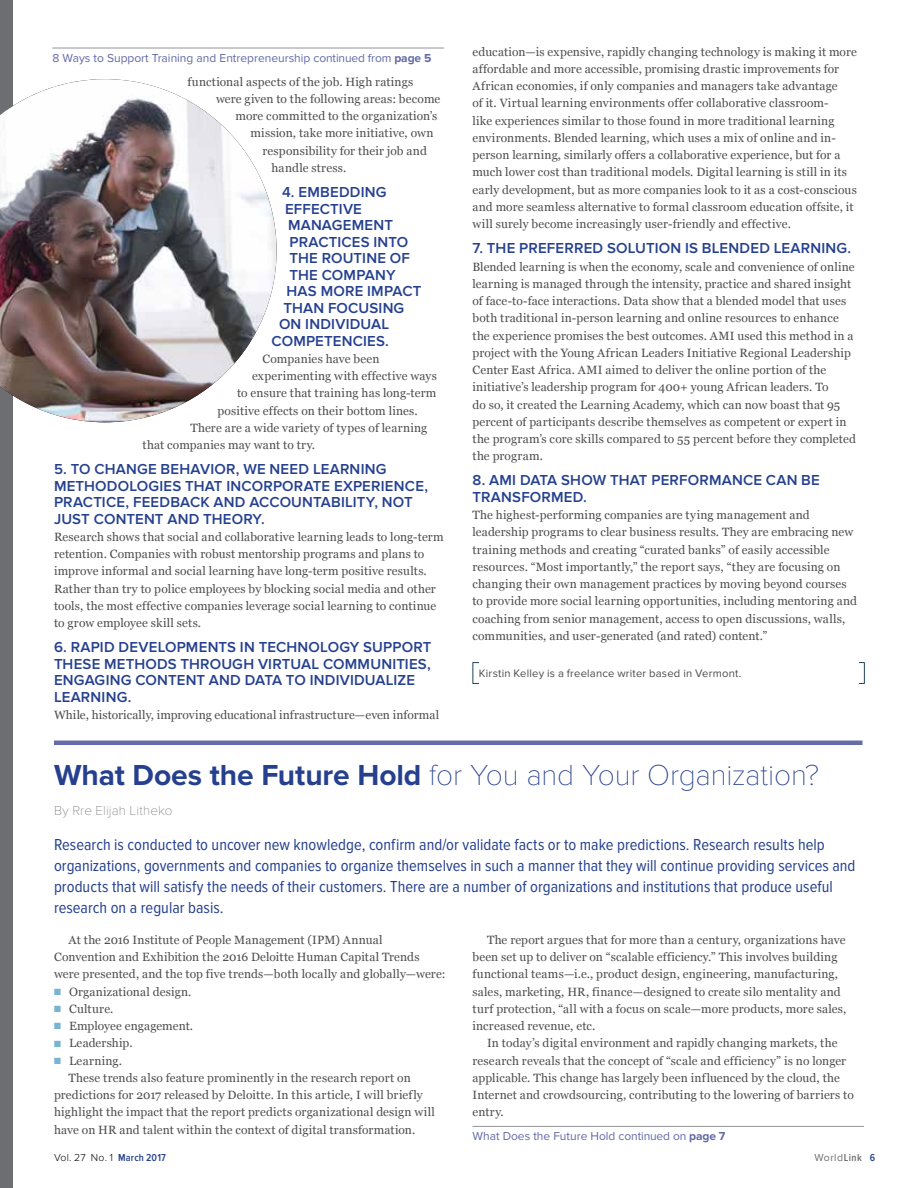
<style>
.page{position:relative;width:918px;height:1188px;background:#fff}
.page>*{position:absolute;margin:0;border:0;box-sizing:border-box;transform-origin:0 0}
.t1{font:100 30px "Proxima Nova T";letter-spacing:-.005em;color:#25408f}
.t2{font:16.5px/21px "Proxima Nova Cond";color:#25408f}
.t3{font:600 15px/16.5px "Proxima Nova";letter-spacing:.01em;color:#25408f}
.t4{font:100 13.5px "Proxima Nova T";letter-spacing:.01em;color:#6d6e71}
.t5{font:12px/17.2px "Georgia";letter-spacing:.015em;color:#4d4d4f}
.t6{font:12px "Proxima Nova";color:#6269a7}
.t7{font:11.25px "Proxima Nova";letter-spacing:.02em;color:#4d4d4f}
.t8{font:300 10.5px "Proxima Nova";letter-spacing:.015em;color:#000}
.t9{font:10.5px "Proxima Nova";letter-spacing:.045em;color:#6d6e71}
.s1{font-weight:700}
.s2{font-family:"Proxima Nova";font-weight:700}
.s3{color:#76b4cf}
.s4{font-family:"Proxima Nova Cond";font-weight:600;color:#25408f}
.s5{font-family:"Proxima Nova Cond";font-weight:600}
</style>
<div class="page">
<div style="left:0;top:0;width:14px;height:1188px;background:#6d6e71"></div>
<hr style="left:472px;top:662px;width:393px;height:1px;background:#1e4358">
<svg style="left:472px;top:663px;width:1px;height:20px"></svg>
<svg style="left:864px;top:663px;width:1px;height:20px"></svg>
<hr style="left:472px;top:683px;width:393px;height:1px;background:#1e4358">
<div style="left:479px;top:655px;width:379px;height:38px;background:#fff"></div>
<img style="left:0;top:79px;width:277px;height:343px">
<hr style="left:54px;top:741px;width:808px;height:4px;background:#666ca9">
<hr style="left:52px;top:48px;width:392px;height:1px;background:#939598">
<hr style="left:472px;top:1126px;width:392px;height:1px;background:#939598">
<p class="t6" style="left:52px;top:51px;width:380px">8 Ways to Support Training and Entrepreneurship continued from <span class="s1">page 5</span></p>
<p class="t5" style="left:188px;top:73px;width:227px">functional aspects of the job. High ratings</p>
<p class="t5" style="left:216px;top:90px;width:226px">were given to the following areas: become</p>
<p class="t5" style="left:236px;top:107px;width:203px">more committed to the organization’s</p>
<p class="t5" style="left:250px;top:125px;width:185px">mission, take more initiative, own</p>
<p class="t5" style="left:262px;top:142px;width:166px">responsibility for their job and</p>
<p class="t5" style="left:272px;top:159px;width:76px">handle stress.</p>
<p class="t3" style="left:282px;top:184px;width:106px">4. EMBEDDING</p>
<p class="t3" style="left:285px;top:201px;width:78px">EFFECTIVE</p>
<p class="t3" style="left:288px;top:217px;width:107px">MANAGEMENT</p>
<p class="t3" style="left:290px;top:234px;width:120px">PRACTICES INTO</p>
<p class="t3" style="left:290px;top:250px;width:122px">THE ROUTINE OF</p>
<p class="t3" style="left:290px;top:267px;width:108px">THE COMPANY</p>
<p class="t3" style="left:286px;top:283px;width:137px">HAS MORE IMPACT</p>
<p class="t3" style="left:284px;top:300px;width:122px">THAN FOCUSING</p>
<p class="t3" style="left:279px;top:316px;width:112px">ON INDIVIDUAL</p>
<p class="t3" style="left:272px;top:333px;width:119px">COMPETENCIES.</p>
<p class="t5" style="left:262px;top:350px;width:119px">Companies have been</p>
<p class="t5" style="left:252px;top:367px;width:186px">experimenting with effective ways</p>
<p class="t5" style="left:237px;top:385px;width:201px">to ensure that training has long-term</p>
<p class="t5" style="left:218px;top:402px;width:202px">positive effects on their bottom lines.</p>
<p class="t5" style="left:190px;top:419px;width:238px">There are a wide variety of types of learning</p>
<p class="t5" style="left:142px;top:436px;width:174px">that companies may want to try.</p>
<p class="t3" style="left:54px;top:461px;width:376px">5. TO CHANGE BEHAVIOR, WE NEED LEARNING METHODOLOGIES THAT INCORPORATE EXPERIENCE, PRACTICE, FEEDBACK AND ACCOUNTABILITY, NOT JUST CONTENT AND THEORY.</p>
<p class="t5" style="left:54px;top:528px;width:391px">Research shows that social and collaborative learning leads to long-term retention. Companies with robust mentorship programs and plans to improve informal and social learning have long-term positive results.<br>Rather than try to police employees by blocking social media and other tools, the most effective companies leverage social learning to continue to grow employee skill sets.</p>
<p class="t3" style="left:54px;top:639px;width:379px">6. RAPID DEVELOPMENTS IN TECHNOLOGY SUPPORT THESE METHODS THROUGH VIRTUAL COMMUNITIES, ENGAGING CONTENT AND DATA TO INDIVIDUALIZE LEARNING.</p>
<p class="t5" style="left:54px;top:706px;width:387px">While, historically, improving educational infrastructure—even informal</p>
<p class="t5" style="left:472px;top:43px;width:386px">education—is expensive, rapidly changing technology is making it more affordable and more accessible, promising drastic improvements for African economies, if only companies and managers take advantage<br>of it. Virtual learning environments offer collaborative classroom-<br>like experiences similar to those found in more traditional learning environments. Blended learning, which uses a mix of online and in&shy;person learning, similarly offers a collaborative experience, but for a much lower cost than traditional models. Digital learning is still in its early development, but as more companies look to it as a cost-conscious and more seamless alternative to formal classroom education offsite, it will surely become increasingly user-friendly and effective.</p>
<p class="t3" style="left:472px;top:240px;width:380px">7. THE PREFERRED SOLUTION IS BLENDED LEARNING.</p>
<p class="t5" style="left:472px;top:258px;width:385px">Blended learning is when the economy, scale and convenience of online learning is managed through the intensity, practice and shared insight of face-to-face interactions. Data show that a blended model that uses both traditional in-person learning and online resources to enhance the experience promises the best outcomes. AMI used this method in a project with the Young African Leaders Initiative Regional Leadership Center East Africa. AMI aimed to deliver the online portion of the initiative’s leadership program for 400+ young African leaders. To<br>do so, it created the Learning Academy, which can now boast that 95 percent of participants describe themselves as competent or expert in the program’s core skills compared to 55 percent before they completed the program.</p>
<p class="t3" style="left:472px;top:473px;width:349px">8. AMI DATA SHOW THAT PERFORMANCE CAN BE<br>TRANSFORMED.</p>
<p class="t5" style="left:472px;top:506px;width:386px">The highest-performing companies are tying management and leadership programs to clear business results. They are embracing new training methods and creating “curated banks” of easily accessible resources. “Most importantly,” the report says, “they are focusing on changing their own management practices by moving beyond courses to provide more social learning opportunities, including mentoring and coaching from senior management, access to open discussions, walls, communities, and user-generated (and rated) content.”</p>
<p class="t7" style="left:479px;top:667px;width:264px">Kirstin Kelley is a freelance writer based in Vermont.</p>
<h1 class="t1" style="left:54px;top:758px;width:767px"><span class="s2">What Does the Future Hold</span> for You and Your Organization?</h1>
<p class="t4" style="left:54px;top:802px;width:120px">By Rre Elijah Litheko</p>
<p class="t2" style="left:54px;top:835px;width:803px">Research is conducted to uncover new knowledge, confirm and/or validate facts or to make predictions. Research results help organizations, governments and companies to organize themselves in such a manner that they will continue providing services and products that will satisfy the needs of their customers. There are a number of organizations and institutions that produce useful research on a regular basis.</p>
<p class="t5" style="left:54px;top:931px;width:393px;text-indent:15px">At the 2016 Institute of People Management (IPM) Annual<br>Convention and Exhibition the 2016 Deloitte Human Capital Trends were presented, and the top five trends—both locally and globally—were:</p>
<p class="t5" style="left:54px;top:983px;width:139px"><span class="s3">■</span> Organizational design.</p>
<p class="t5" style="left:54px;top:1000px;width:61px"><span class="s3">■</span> Culture.</p>
<p class="t5" style="left:54px;top:1017px;width:141px"><span class="s3">■</span> Employee engagement.</p>
<p class="t5" style="left:54px;top:1035px;width:80px"><span class="s3">■</span> Leadership.</p>
<p class="t5" style="left:54px;top:1052px;width:69px"><span class="s3">■</span> Learning.</p>
<p class="t5" style="left:69px;top:1069px;width:344px">These trends also feature prominently in the research report on</p>
<p class="t5" style="left:54px;top:1086px;width:370px">predictions for 2017 released by Deloitte. In this article, I will briefly</p>
<p class="t5" style="left:54px;top:1104px;width:382px">highlight the impact that the report predicts organizational design will</p>
<p class="t5" style="left:54px;top:1121px;width:363px">have on HR and talent within the context of digital transformation.</p>
<p class="t5" style="left:472px;top:931px;width:375px;text-indent:15px">The report argues that for more than a century, organizations have been set up to deliver on “scalable efficiency.” This involves building functional teams—i.e., product design, engineering, manufacturing, sales, marketing, HR, finance—designed to create silo mentality and turf protection, “all with a focus on scale—more products, more sales, increased revenue, etc.</p>
<p class="t5" style="left:472px;top:1035px;width:383px;text-indent:15px">In today’s digital environment and rapidly changing markets, the research reveals that the concept of “scale and efficiency” is no longer applicable. This change has largely been influenced by the cloud, the Internet and crowdsourcing, contributing to the lowering of barriers to entry.</p>
<p class="t6" style="left:472px;top:1129px;width:254px">What Does the Future Hold continued on <span class="s1">page 7</span></p>
<p class="t8" style="left:54px;top:1151px;width:113px">Vol. 27 No. 1 <span class="s4">March 2017</span></p>
<p class="t9" style="left:814px;top:1151px;width:62px">World<span class="s5">Link</span> <span class="s4">6</span></p>
</div>
